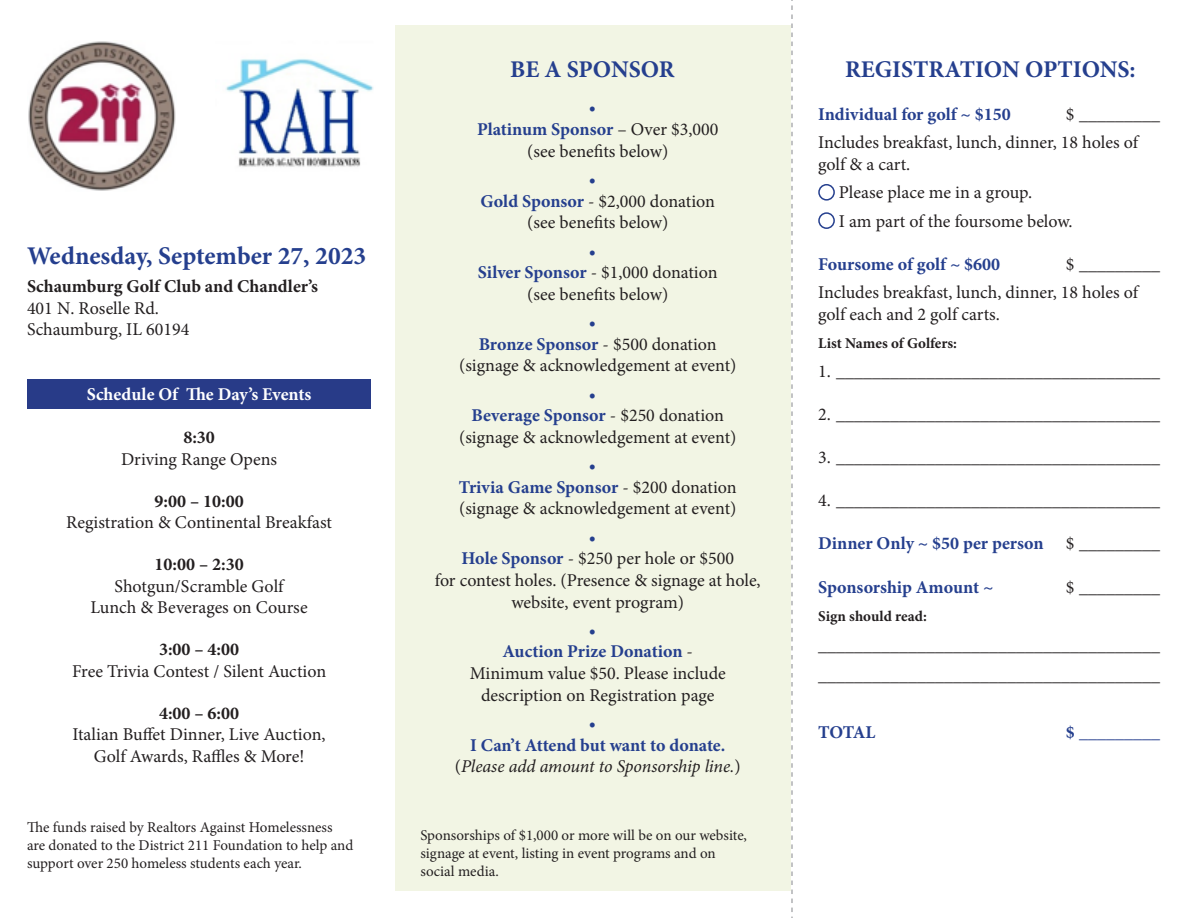
<style>
.page{position:relative;width:1188px;height:918px;background:#fff}
.page>*{position:absolute;margin:0;border:0;box-sizing:border-box;transform-origin:0 0}
.t1{font:700 25.5px "Minion Pro";color:#253f8e}
.Headings{font:700 24px "Minion Pro";color:#253f8e}
.Bullet_copy___125{font:18px/21.6px "Minion Pro";color:#231f20;text-align:center}
.Body_Copy{font:18px/21.6px "Minion Pro";letter-spacing:-.005em;color:#231f20}
.Body_Centered__0625{font:18px "Minion Pro";color:#231f20}
.Body_Copy-2{font:700 18px "Minion Pro";color:#253f8e}
.Bold_Body____125{font:700 18px "Minion Pro";color:#231f20}
.t2{font:italic 18px/21.6px "Minion Pro";letter-spacing:-.01em;color:#231f20;text-align:center}
.t3{font:700 18px "Minion Pro";color:#fff}
.Headings-2{font:700 18px "Minion Pro";letter-spacing:-.02em;color:#253f8e}
.t4{font:15px/18px "Minion Pro";letter-spacing:-.005em;color:#231f20}
.Body_Copy-3{font:700 15px "Minion Pro";color:#231f20}
.s1{font-weight:700;color:#253f8e}
.s2{font-weight:700;font-style:normal;color:#253f8e}
.s3{font-style:normal}
.s4{font-weight:400;color:#231f20}
</style>
<div class="page">
<div style="left:395px;top:26px;width:395px;height:865px;background:#f2f5e4"></div>
<div style="left:27px;top:380px;width:343px;height:29px;background:#283b88"></div>
<div style="left:818px;top:184px;width:17px;height:17px;border:2px solid #253f8e;border-radius:50%"></div>
<div style="left:818px;top:212px;width:17px;height:17px;border:2px solid #253f8e;border-radius:50%"></div>
<img style="left:28px;top:41px;width:148px;height:150px">
<img style="left:226px;top:58px;width:148px;height:109px">
<svg style="left:791px;top:0;width:2px;height:918px"></svg>
<p class="t1" style="left:27px;top:238px;width:341px">Wednesday, September 27, 2023</p>
<p class="Bold_Body____125" style="left:27px;top:274px;width:293px">Schaumburg Golf Club and Chandler’s</p>
<p class="Bullet_copy___125" style="left:27px;top:297px;width:133px">401 N. Roselle Rd.</p>
<p class="Bullet_copy___125" style="left:27px;top:319px;width:164px">Schaumburg, IL 60194</p>
<p class="t3" style="left:87px;top:382px;width:226px">Schedule Of The Day’s Events</p>
<p class="Bold_Body____125" style="left:183px;top:425px;width:33px">8:30</p>
<p class="Body_Centered__0625" style="left:121px;top:447px;width:158px">Driving Range Opens</p>
<p class="Bold_Body____125" style="left:155px;top:488px;width:91px">9:00 – 10:00</p>
<p class="Body_Centered__0625" style="left:66px;top:510px;width:267px">Registration &amp; Continental Breakfast</p>
<p class="Bold_Body____125" style="left:155px;top:552px;width:91px">10:00 – 2:30</p>
<p class="Body_Centered__0625" style="left:115px;top:574px;width:170px">Shotgun/Scramble Golf</p>
<p class="Body_Centered__0625" style="left:91px;top:596px;width:219px">Lunch &amp; Beverages on Course</p>
<p class="Bold_Body____125" style="left:159px;top:637px;width:82px">3:00 – 4:00</p>
<p class="Body_Centered__0625" style="left:72px;top:659px;width:256px">Free Trivia Contest / Silent Auction</p>
<p class="Bold_Body____125" style="left:159px;top:700px;width:82px">4:00 – 6:00</p>
<p class="Body_Centered__0625" style="left:73px;top:722px;width:255px">Italian Buffet Dinner, Live Auction,</p>
<p class="Body_Centered__0625" style="left:94px;top:744px;width:212px">Golf Awards, Raffles &amp; More!</p>
<p class="t4" style="left:27px;top:818px;width:328px">The funds raised by Realtors Against Homelessness are donated to the District 211 Foundation to help and support over 250 homeless students each year.</p>
<p class="Headings" style="left:510px;top:52px;width:166px">BE A SPONSOR</p>
<p class="Bullet_copy___125" style="left:477px;top:97px;width:243px"><span class="s1">•<br>Platinum Sponsor</span> – Over $3,000 (see benefits below)</p>
<p class="Bullet_copy___125" style="left:481px;top:169px;width:236px"><span class="s1">•<br>Gold Sponsor</span> - $2,000 donation (see benefits below)</p>
<p class="Bullet_copy___125" style="left:478px;top:240px;width:241px"><span class="s1">•<br>Silver Sponsor</span> - $1,000 donation (see benefits below)</p>
<p class="Bullet_copy___125" style="left:459px;top:312px;width:279px"><span class="s1">•<br>Bronze Sponsor</span> - $500 donation (signage &amp; acknowledgement at event)</p>
<p class="Bullet_copy___125" style="left:459px;top:383px;width:279px"><span class="s1">•<br>Beverage Sponsor</span> - $250 donation (signage &amp; acknowledgement at event)</p>
<p class="Bullet_copy___125" style="left:459px;top:455px;width:279px"><span class="s1">•<br>Trivia Game Sponsor</span> - $200 donation (signage &amp; acknowledgement at event)</p>
<p class="Bullet_copy___125" style="left:435px;top:526px;width:327px"><span class="s1">•<br>Hole Sponsor</span> - $250 per hole or $500<br>for contest holes. (Presence &amp; signage at hole, website, event program)</p>
<p class="Bullet_copy___125" style="left:470px;top:619px;width:258px"><span class="s1">•<br>Auction Prize Donation</span> -<br>Minimum value $50. Please include description on Registration page</p>
<p class="t2" style="left:455px;top:712px;width:287px"><span class="s2">•<br>I Can’t Attend but want to donate. </span><span class="s3">(</span>Please add amount to Sponsorship line.<span class="s3">)</span></p>
<p class="t4" style="left:420px;top:827px;width:328px">Sponsorships of $1,000 or more will be on our website, signage at event, listing in event programs and on social media.</p>
<p class="Headings" style="left:845px;top:52px;width:292px">REGISTRATION OPTIONS:</p>
<p class="Body_Copy-2" style="left:818px;top:102px;width:194px">Individual for golf ~ $150</p>
<p class="Body_Copy" style="left:1066px;top:104px;width:96px">$ _________</p>
<p class="Body_Copy" style="left:818px;top:132px;width:321px">Includes breakfast, lunch, dinner, 18 holes of golf &amp; a cart.</p>
<p class="Body_Copy" style="left:839px;top:182px;width:195px">Please place me in a group.</p>
<p class="Body_Copy" style="left:839px;top:210px;width:235px">I am part of the foursome below.</p>
<p class="Body_Copy-2" style="left:818px;top:251px;width:184px">Foursome of golf ~ $600</p>
<p class="Body_Copy" style="left:1066px;top:253px;width:96px">$ _________</p>
<p class="Body_Copy" style="left:818px;top:282px;width:321px">Includes breakfast, lunch, dinner, 18 holes of golf each and 2 golf carts.</p>
<p class="Body_Copy-3" style="left:818px;top:333px;width:140px">List Names of Golfers:</p>
<p class="Body_Copy" style="left:818px;top:360px;width:343px">1. ____________________________________</p>
<p class="Body_Copy" style="left:818px;top:403px;width:343px">2. ____________________________________</p>
<p class="Body_Copy" style="left:818px;top:446px;width:343px">3. ____________________________________</p>
<p class="Body_Copy" style="left:818px;top:490px;width:343px">4. ____________________________________</p>
<p class="Body_Copy-2" style="left:818px;top:531px;width:343px">Dinner Only ~ $50 per person <span class="s4">$ _________</span></p>
<p class="Body_Copy-2" style="left:818px;top:574px;width:177px">Sponsorship Amount ~</p>
<p class="Body_Copy" style="left:1066px;top:576px;width:96px">$ _________</p>
<p class="Body_Copy-3" style="left:818px;top:606px;width:110px">Sign should read:</p>
<p class="Body_Copy" style="left:818px;top:634px;width:343px">______________________________________</p>
<p class="Body_Copy" style="left:818px;top:664px;width:343px">______________________________________</p>
<p class="Headings-2" style="left:818px;top:720px;width:59px">TOTAL</p>
<p class="Headings-2" style="left:1066px;top:720px;width:96px">$ _________</p>
</div>
